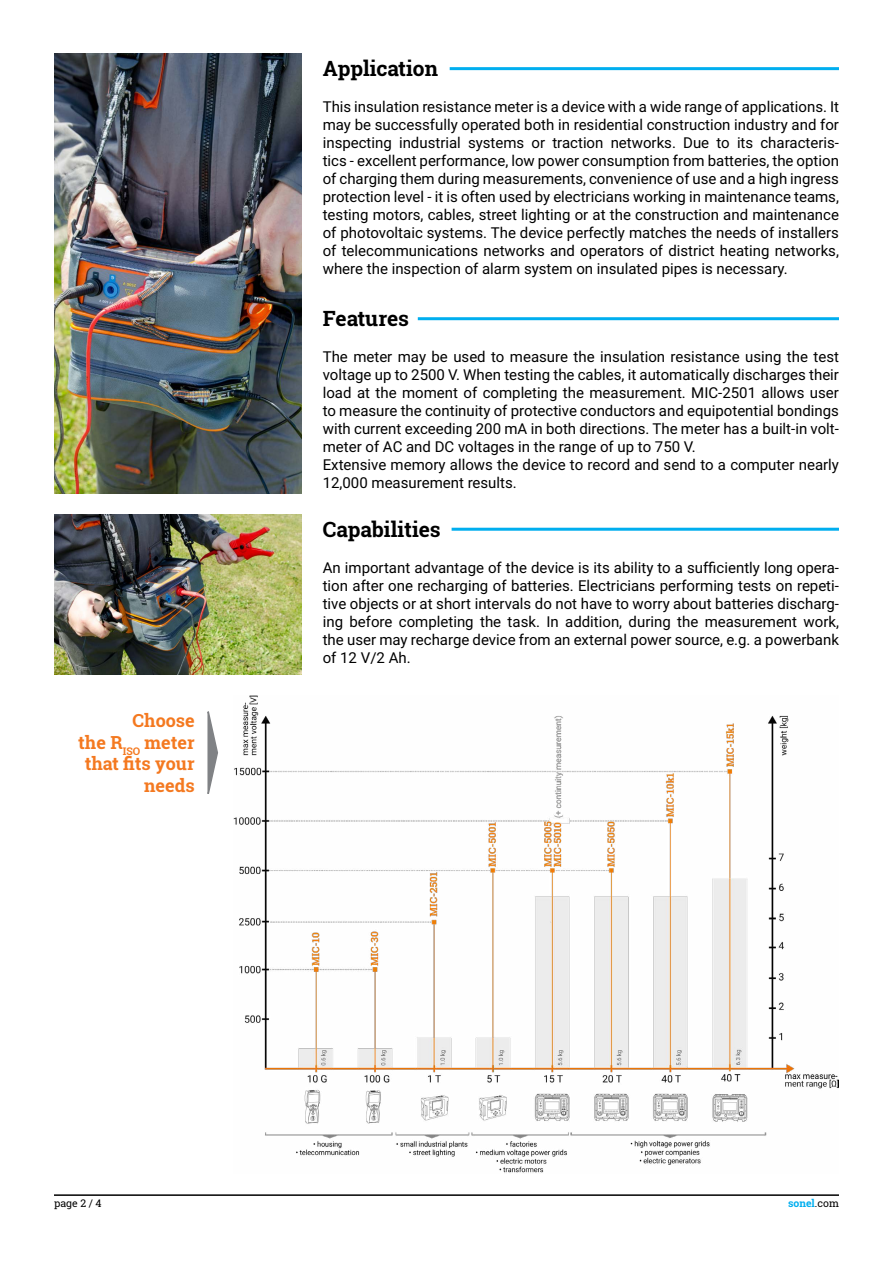
<style>
.page{position:relative;width:893px;height:1263px;background:#fff}
.page>*{position:absolute;margin:0;border:0;box-sizing:border-box;transform-origin:0 0}
.t1{font:700 21px "Roboto Slab";color:#000}
.t2{font:700 18px/21.6px "Roboto Slab";color:#f47920;text-align:right}
.t3{font:15px/18px "Roboto";color:#000;text-align:justify}
.t4{font:700 10.5px "Roboto Slab";color:#00aeef}
.t5{font:10.5px "Roboto Slab";color:#000}
.s1{font-weight:400;color:#000}
</style>
<div class="page">
<hr style="left:54px;top:1194px;width:785px;height:2px;background:#000">
<img style="left:54px;top:514px;width:248px;height:161px">
<img style="left:54px;top:54px;width:248px;height:439px">
<hr style="left:450px;top:67px;width:389px;height:3px;background:#00aeef">
<hr style="left:418px;top:317px;width:421px;height:3px;background:#00aeef">
<hr style="left:452px;top:528px;width:387px;height:3px;background:#00aeef">
<img style="left:233px;top:696px;width:606px;height:477px">
<svg style="left:207px;top:711px;width:11px;height:83px"></svg>
<h1 class="t1" style="left:323px;top:54px;width:117px">Application</h1>
<p class="t3" style="left:323px;top:97px;width:518px">This insulation resistance meter is a device with a wide range of applications. It may be successfully operated both in residential construction industry and for inspecting industrial systems or traction networks. Due to its characteris&shy;tics - excellent performance, low power consumption from batteries, the option of charging them during measurements, convenience of use and a high ingress protection level - it is often used by electricians working in maintenance teams, testing motors, cables, street lighting or at the construction and maintenance of photovoltaic systems. The device perfectly matches the needs of installers of telecommunications networks and operators of district heating networks, where the inspection of alarm system on insulated pipes is necessary.</p>
<h1 class="t1" style="left:323px;top:304px;width:88px">Features</h1>
<p class="t3" style="left:323px;top:347px;width:518px;text-align:left">The meter may be used to measure the insulation resistance using the test voltage up to 2500 V. When testing the cables, it automatically discharges their load at the moment of completing the measurement. MIC-2501 allows user to measure the continuity of protective conductors and equipotential bondings with current exceeding 200 mA in both directions. The meter has a built-in volt&shy;meter of AC and DC voltages in the range of up to 750 V.<br>Extensive memory allows the device to record and send to a computer nearly 12,000 measurement results.</p>
<p class="t2" style="left:78px;top:709px;width:118px">Choose<br>the R<sub>ISO</sub> meter that fits your needs</p>
<h1 class="t1" style="left:323px;top:514px;width:120px">Capabilities</h1>
<p class="t3" style="left:323px;top:558px;width:518px">An important advantage of the device is its ability to a sufficiently long opera&shy;tion after one recharging of batteries. Electricians performing tests on repeti&shy;tive objects or at short intervals do not have to worry about batteries discharg&shy;ing before completing the task. In addition, during the measurement work, the user may recharge device from an external power source, e.g. a powerbank of 12 V/2 Ah.</p>
<p class="t5" style="left:54px;top:1196px;width:49px">page 2 / 4</p>
<p class="t4" style="left:788px;top:1196px;width:52px">sonel<span class="s1">.com</span></p>
</div>
